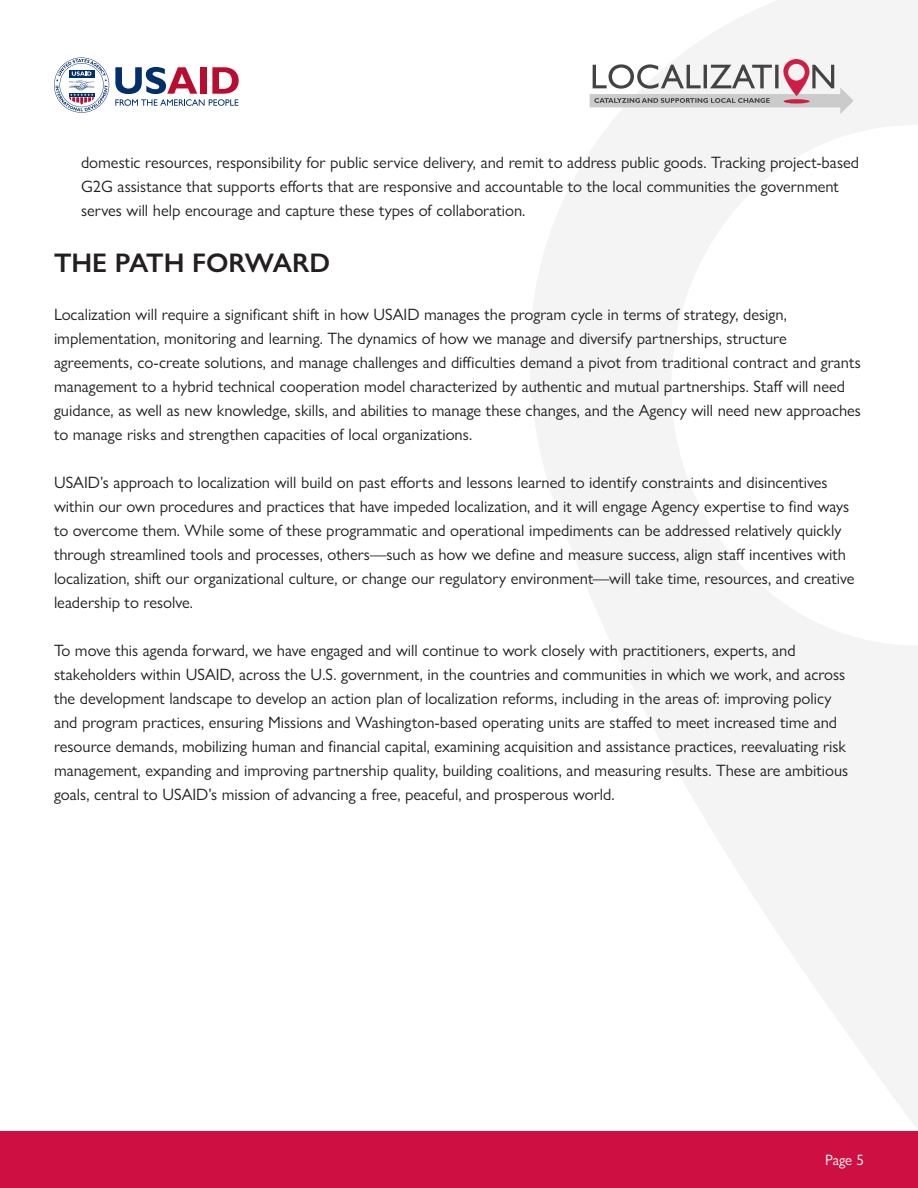
<style>
.page{position:relative;width:918px;height:1188px;background:#fff}
.page>*{position:absolute;margin:0;border:0;box-sizing:border-box;transform-origin:0 0}
.t1{font:600 27px "Gill Sans Nova";color:#231f20}
.t2{font:16.5px/24px "Gill Sans Nova";color:#231f20}
.Page{font:15px "Gill Sans Nova";color:#fff}
</style>
<div class="page">
<svg style="left:528px;top:0;width:390px;height:1132px"></svg>
<div style="left:0;top:1132px;width:918px;height:56px;background:#cd1041"></div>
<svg style="left:115px;top:67px;width:124px;height:39px"></svg>
<svg style="left:54px;top:58px;width:55px;height:55px"></svg>
<svg style="left:590px;top:59px;width:264px;height:55px"></svg>
<p class="t2" style="left:81px;top:150px;width:780px">domestic resources, responsibility for public service delivery, and remit to address public goods. Tracking project-based<br>G2G assistance that supports efforts that are responsive and accountable to the local communities the government serves will help encourage and capture these types of collaboration.</p>
<h2 class="t1" style="left:54px;top:246px;width:278px">THE PATH FORWARD</h2>
<p class="t2" style="left:54px;top:303px;width:809px">Localization will require a significant shift in how USAID manages the program cycle in terms of strategy, design, implementation, monitoring and learning. The dynamics of how we manage and diversify partnerships, structure agreements, co-create solutions, and manage challenges and difficulties demand a pivot from traditional contract and grants management to a hybrid technical cooperation model characterized by authentic and mutual partnerships. Staff will need guidance, as well as new knowledge, skills, and abilities to manage these changes, and the Agency will need new approaches to manage risks and strengthen capacities of local organizations.</p>
<p class="t2" style="left:54px;top:471px;width:802px">USAID’s approach to localization will build on past efforts and lessons learned to identify constraints and disincentives within our own procedures and practices that have impeded localization, and it will engage Agency expertise to find ways to overcome them. While some of these programmatic and operational impediments can be addressed relatively quickly through streamlined tools and processes, others—such as how we define and measure success, align staff incentives with localization, shift our organizational culture, or change our regulatory environment—will take time, resources, and creative leadership to resolve.</p>
<p class="t2" style="left:54px;top:639px;width:796px">To move this agenda forward, we have engaged and will continue to work closely with practitioners, experts, and stakeholders within USAID, across the U.S. government, in the countries and communities in which we work, and across the development landscape to develop an action plan of localization reforms, including in the areas of: improving policy and program practices, ensuring Missions and Washington-based operating units are staffed to meet increased time and resource demands, mobilizing human and financial capital, examining acquisition and assistance practices, reevaluating risk management, expanding and improving partnership quality, building coalitions, and measuring results. These are ambitious goals, central to USAID’s mission of advancing a free, peaceful, and prosperous world.</p>
<p class="Page" style="left:825px;top:1151px;width:40px">Page 5</p>
</div>
